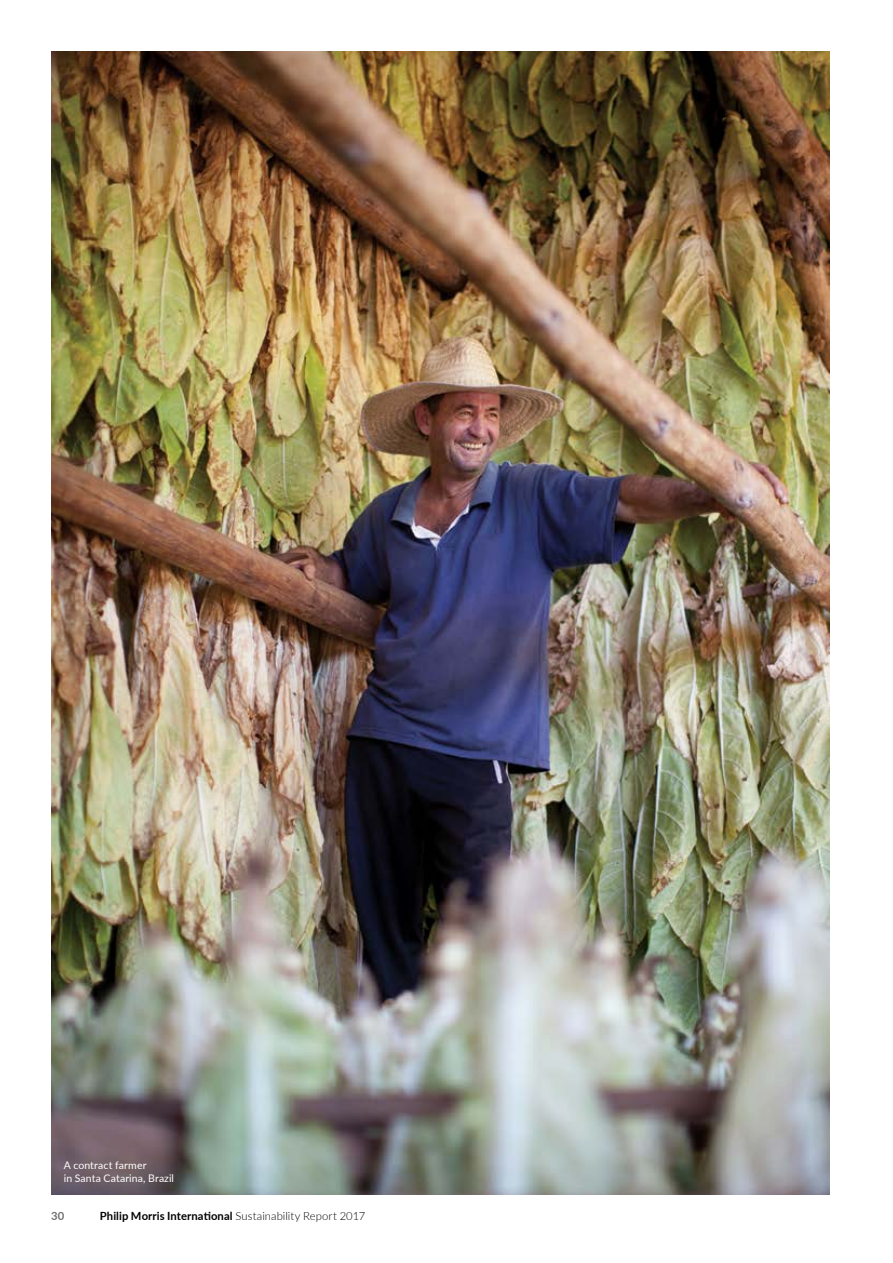
<style>
.page{position:relative;width:893px;height:1263px;background:#fff}
.page>*{position:absolute;margin:0;border:0;box-sizing:border-box;transform-origin:0 0}
.t1{font:700 11.25px "Lato";letter-spacing:.01em;color:#000}
.t2{font:700 11.25px "Lato";color:#6d6e71}
.t3{font:10.5px/13.5px "Lato";letter-spacing:.01em;color:#fff}
.s1{font-weight:300}
</style>
<div class="page">
<img style="left:51px;top:51px;width:778px;height:1144px">
<p class="t3" style="left:64px;top:1158px;width:112px">A contract farmer<br>in Santa Catarina, Brazil</p>
<p class="t2" style="left:51px;top:1208px;width:15px">30</p>
<p class="t1" style="left:100px;top:1208px;width:267px">Philip Morris International <span class="s1">Sustainability Report 2017</span></p>
</div>
